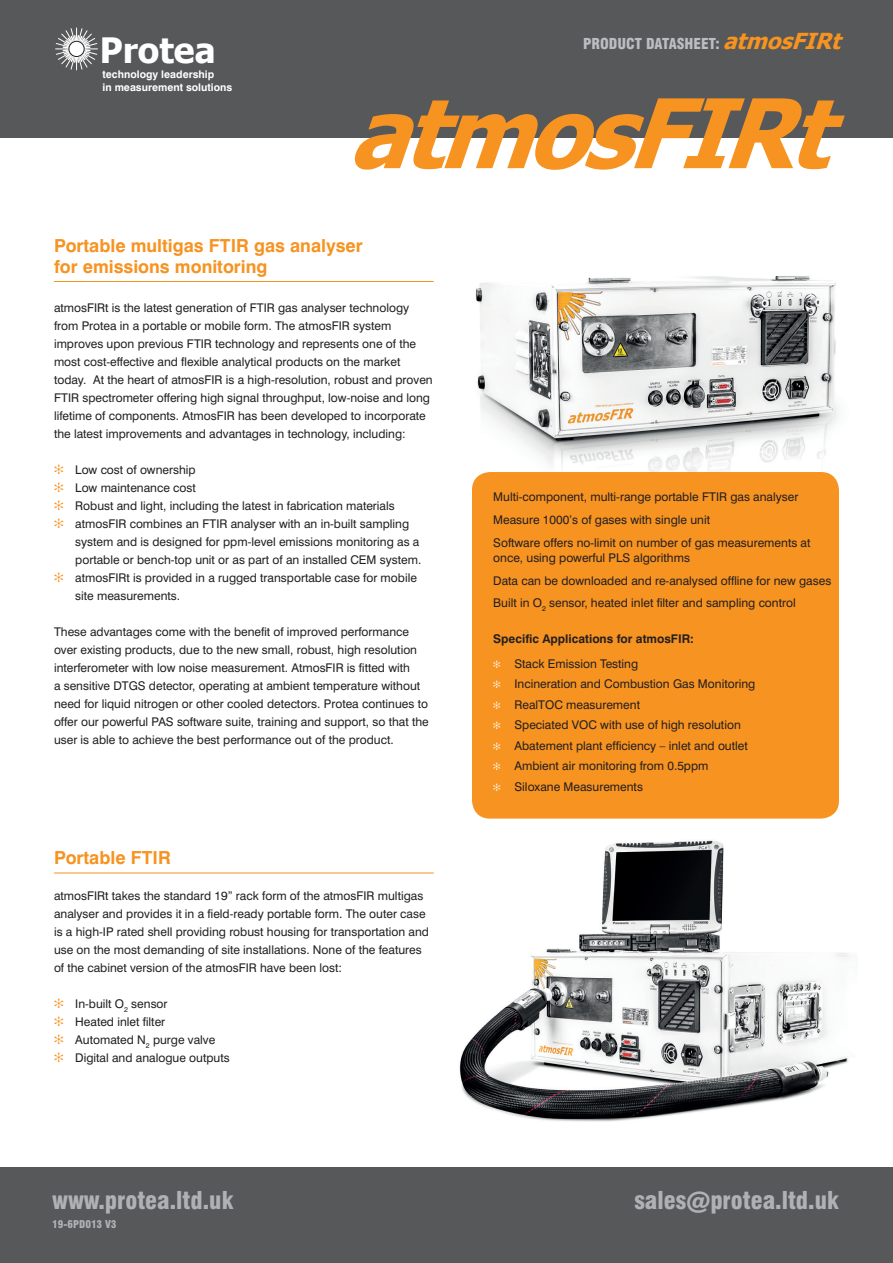
<style>
.page{position:relative;width:893px;height:1263px;background:#fff}
.page>*{position:absolute;margin:0;border:0;box-sizing:border-box;transform-origin:0 0}
.Body_Bullet_1{font:italic 700 96px "Tahoma";color:#f79321}
.t1{font:700 34.95px "Tahoma";color:#fff}
.t2{font:900 condensed 24px "Swiss 721 BT";color:#b0b1b5}
.Body_1{font:700 18px/21px "Swiss 721 BT";color:#f79321}
.t3{font:900 condensed 14.7px "Swiss 721 BT";color:#bcbdc0}
.Body_1-2{font:12px/18px "Swiss 721 BT";color:#231f20}
.Body_Bullet_1-2{font:12px/18px "Swiss 721 BT";color:#231f20}
.Body_1-3{font:700 12px "Swiss 721 BT";color:#231f20}
.t4{font:700 10.5px "Swiss 721 BT";color:#fff}
.t5{font:900 condensed 10.5px "Swiss 721 BT";color:#b0b1b5}
.s1{font-family:"Tahoma";font-weight:700;font-style:italic;font-stretch:normal;font-size:22.05px;color:#f7931e}
.s2{font-family:"Tahoma";font-weight:700;font-style:italic;font-stretch:normal;font-size:22.05px;color:#f79321}
</style>
<div class="page">
<div style="left:0;top:0;width:893px;height:138px;background:#57585a"></div>
<svg style="left:55px;top:27px;width:43px;height:43px"></svg>
<div style="left:69px;top:41px;width:15px;height:16px;background:#fff;border-radius:50%"></div>
<div style="left:69px;top:41px;width:15px;height:16px;border:1px solid #231e1f;border-radius:50%"></div>
<div style="left:0;top:1167px;width:893px;height:96px;background:#57585a"></div>
<img style="left:388px;top:805px;width:462px;height:317px">
<img style="left:472px;top:276px;width:367px;height:210px">
<div style="left:472px;top:472px;width:367px;height:347px;background:#f79321;border-radius:18px"></div>
<hr style="left:54px;top:873px;width:380px;height:1px;background:#f79321">
<hr style="left:54px;top:281px;width:380px;height:1px;background:#f79321">
<h2 class="t1" style="left:100px;top:26px;width:117px">Protea</h2>
<p class="t4" style="left:103px;top:68px;width:113px">technology leadership</p>
<p class="t4" style="left:103px;top:81px;width:131px">in measurement solutions</p>
<p class="t3" style="left:583px;top:35px;width:267px">PRODUCT DATASHEET: <span class="s1">at</span><span class="s2">mosFIRt</span></p>
<p class="Body_Bullet_1" style="left:348px;top:66px;width:523px">atmosFIRt</p>
<p class="Body_1" style="left:54px;top:235px;width:310px">Portable multigas FTIR gas analyser for emissions monitoring</p>
<p class="Body_1-2" style="left:54px;top:299px;width:380px">atmosFIRt is the latest generation of FTIR gas analyser technology from Protea in a portable or mobile form. The atmosFIR system improves upon previous FTIR technology and represents one of the most cost-effective and flexible analytical products on the market today. At the heart of atmosFIR is a high-resolution, robust and proven FTIR spectrometer offering high signal throughput, low-noise and long lifetime of components. AtmosFIR has been developed to incorporate the latest improvements and advantages in technology, including:</p>
<p class="Body_Bullet_1-2" style="left:75px;top:461px;width:122px">Low cost of ownership</p>
<p class="Body_Bullet_1-2" style="left:75px;top:479px;width:122px">Low maintenance cost</p>
<p class="Body_Bullet_1-2" style="left:75px;top:497px;width:321px">Robust and light, including the latest in fabrication materials</p>
<p class="Body_Bullet_1-2" style="left:75px;top:515px;width:348px">atmosFIR combines an FTIR analyser with an in-built sampling system and is designed for ppm-level emissions monitoring as a portable or bench-top unit or as part of an installed CEM system.</p>
<p class="Body_Bullet_1-2" style="left:75px;top:569px;width:343px">atmosFIRt is provided in a rugged transportable case for mobile site measurements.</p>
<p class="Body_1-2" style="left:54px;top:623px;width:376px">These advantages come with the benefit of improved performance over existing products, due to the new small, robust, high resolution interferometer with low noise measurement. AtmosFIR is fitted with<br>a sensitive DTGS detector, operating at ambient temperature without need for liquid nitrogen or other cooled detectors. Protea continues to offer our powerful PAS software suite, training and support, so that the user is able to achieve the best performance out of the product.</p>
<p class="Body_1" style="left:54px;top:847px;width:118px">Portable FTIR</p>
<p class="Body_1-2" style="left:54px;top:887px;width:376px">atmosFIRt takes the standard 19” rack form of the atmosFIR multigas analyser and provides it in a field-ready portable form. The outer case is a high-IP rated shell providing robust housing for transportation and use on the most demanding of site installations. None of the features of the cabinet version of the atmosFIR have been lost:</p>
<p class="Body_Bullet_1-2" style="left:75px;top:995px;width:94px">In-built O<sub>2</sub> sensor</p>
<p class="Body_Bullet_1-2" style="left:75px;top:1013px;width:91px">Heated inlet filter</p>
<p class="Body_Bullet_1-2" style="left:75px;top:1031px;width:142px">Automated N<sub>2</sub> purge valve</p>
<p class="Body_Bullet_1-2" style="left:75px;top:1049px;width:156px">Digital and analogue outputs</p>
<p class="Body_1-2" style="left:493px;top:488px;width:307px">Multi-component, multi-range portable FTIR gas analyser</p>
<p class="Body_1-2" style="left:493px;top:511px;width:218px">Measure 1000’s of gases with single unit</p>
<p class="Body_1-2" style="left:493px;top:536px;width:319px;line-height:14.4px">Software offers no-limit on number of gas measurements at once, using powerful PLS algorithms</p>
<p class="Body_1-2" style="left:493px;top:571px;width:339px">Data can be downloaded and re-analysed offline for new gases</p>
<p class="Body_1-2" style="left:493px;top:594px;width:304px">Built in O<sub>2</sub> sensor, heated inlet filter and sampling control</p>
<p class="Body_1-3" style="left:493px;top:631px;width:202px">Specific Applications for atmosFIR:</p>
<p class="Body_1-2" style="left:514px;top:654px;width:125px">Stack Emission Testing</p>
<p class="Body_1-2" style="left:514px;top:675px;width:242px">Incineration and Combustion Gas Monitoring</p>
<p class="Body_1-2" style="left:514px;top:695px;width:127px">RealTOC measurement</p>
<p class="Body_1-2" style="left:514px;top:716px;width:228px">Speciated VOC with use of high resolution</p>
<p class="Body_1-2" style="left:514px;top:736px;width:235px">Abatement plant efficiency – inlet and outlet</p>
<p class="Body_1-2" style="left:514px;top:757px;width:195px">Ambient air monitoring from 0.5ppm</p>
<p class="Body_1-2" style="left:514px;top:777px;width:130px">Siloxane Measurements</p>
<h3 class="t2" style="left:52px;top:1186px;width:183px">www.protea.ltd.uk</h3>
<h3 class="t2" style="left:634px;top:1186px;width:206px">sales@protea.ltd.uk</h3>
<p class="t5" style="left:52px;top:1218px;width:66px">19-6PD013 V3</p>
</div>
